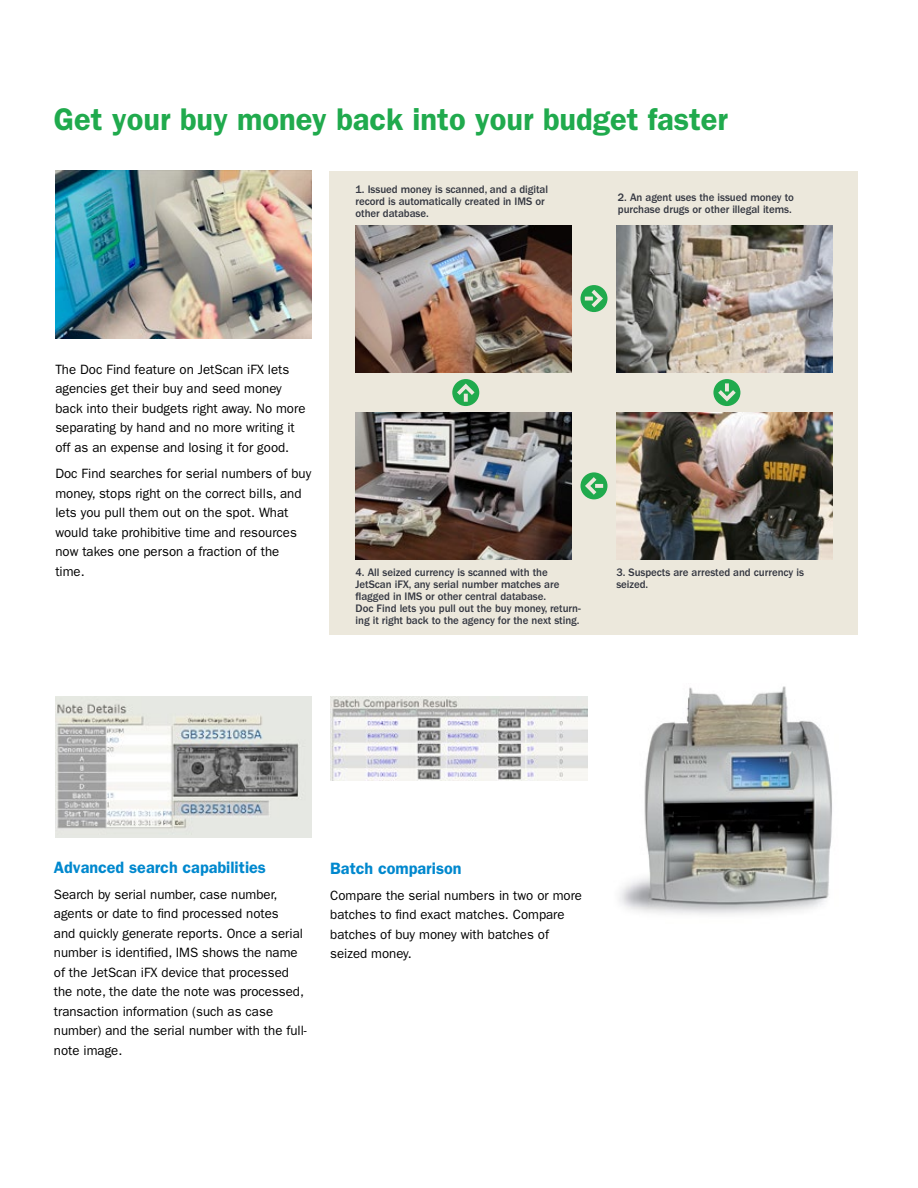
<style>
.page{position:relative;width:918px;height:1188px;background:#fff}
.page>*{position:absolute;margin:0;border:0;box-sizing:border-box;transform-origin:0 0}
.t1{font:600 31.5px "ITC Franklin Gothic Std";color:#20aa4d}
.t2{font:600 16.5px "ITC Franklin Gothic Std";color:#0088ce}
.t3{font:13.5px/19.5px "ITC Franklin Gothic Std";color:#000}
.t4{font:500 11.25px/12px "ITC Franklin Gothic Std";letter-spacing:-.005em;color:#343741}
</style>
<div class="page">
<div style="left:330px;top:171px;width:528px;height:463px;background:#ece8dc"></div>
<img style="left:55px;top:171px;width:257px;height:167px">
<img style="left:330px;top:697px;width:257px;height:83px">
<img style="left:55px;top:697px;width:257px;height:141px">
<img style="left:619px;top:686px;width:213px;height:229px">
<img style="left:356px;top:225px;width:216px;height:147px">
<img style="left:356px;top:412px;width:216px;height:147px">
<img style="left:616px;top:225px;width:216px;height:147px">
<img style="left:616px;top:412px;width:216px;height:147px">
<svg style="left:580px;top:285px;width:28px;height:27px"></svg>
<svg style="left:580px;top:472px;width:28px;height:27px"></svg>
<svg style="left:452px;top:379px;width:27px;height:27px"></svg>
<svg style="left:713px;top:379px;width:27px;height:27px"></svg>
<h1 class="t1" style="left:54px;top:100px;width:676px">Get your buy money back into your budget faster</h1>
<p class="t4" style="left:356px;top:183px;width:194px">1. Issued money is scanned, and a digital record is automatically created in IMS or other database.</p>
<p class="t4" style="left:618px;top:191px;width:177px">2. An agent uses the issued money to purchase drugs or other illegal items.</p>
<p class="t3" style="left:55px;top:360px;width:252px">The Doc Find feature on JetScan iFX lets agencies get their buy and seed money back into their budgets right away. No more separating by hand and no more writing it off as an expense and losing it for good.</p>
<p class="t3" style="left:55px;top:464px;width:257px">Doc Find searches for serial numbers of buy money, stops right on the correct bills, and lets you pull them out on the spot. What would take prohibitive time and resources now takes one person a fraction of the time.</p>
<p class="t4" style="left:356px;top:566px;width:227px">4. All seized currency is scanned with the JetScan iFX, any serial number matches are flagged in IMS or other central database.<br>Doc Find lets you pull out the buy money, return&shy;ing it right back to the agency for the next sting.</p>
<p class="t4" style="left:616px;top:566px;width:189px">3. Suspects are arrested and currency is seized.</p>
<p class="t2" style="left:54px;top:857px;width:214px">Advanced search capabilities</p>
<p class="t3" style="left:54px;top:885px;width:254px">Search by serial number, case number, agents or date to find processed notes<br>and quickly generate reports. Once a serial number is identified, IMS shows the name of the JetScan iFX device that processed the note, the date the note was processed, transaction information (such as case number) and the serial number with the full&shy;note image.</p>
<p class="t2" style="left:330px;top:858px;width:133px">Batch comparison</p>
<p class="t3" style="left:330px;top:886px;width:253px">Compare the serial numbers in two or more batches to find exact matches. Compare batches of buy money with batches of seized money.</p>
</div>
